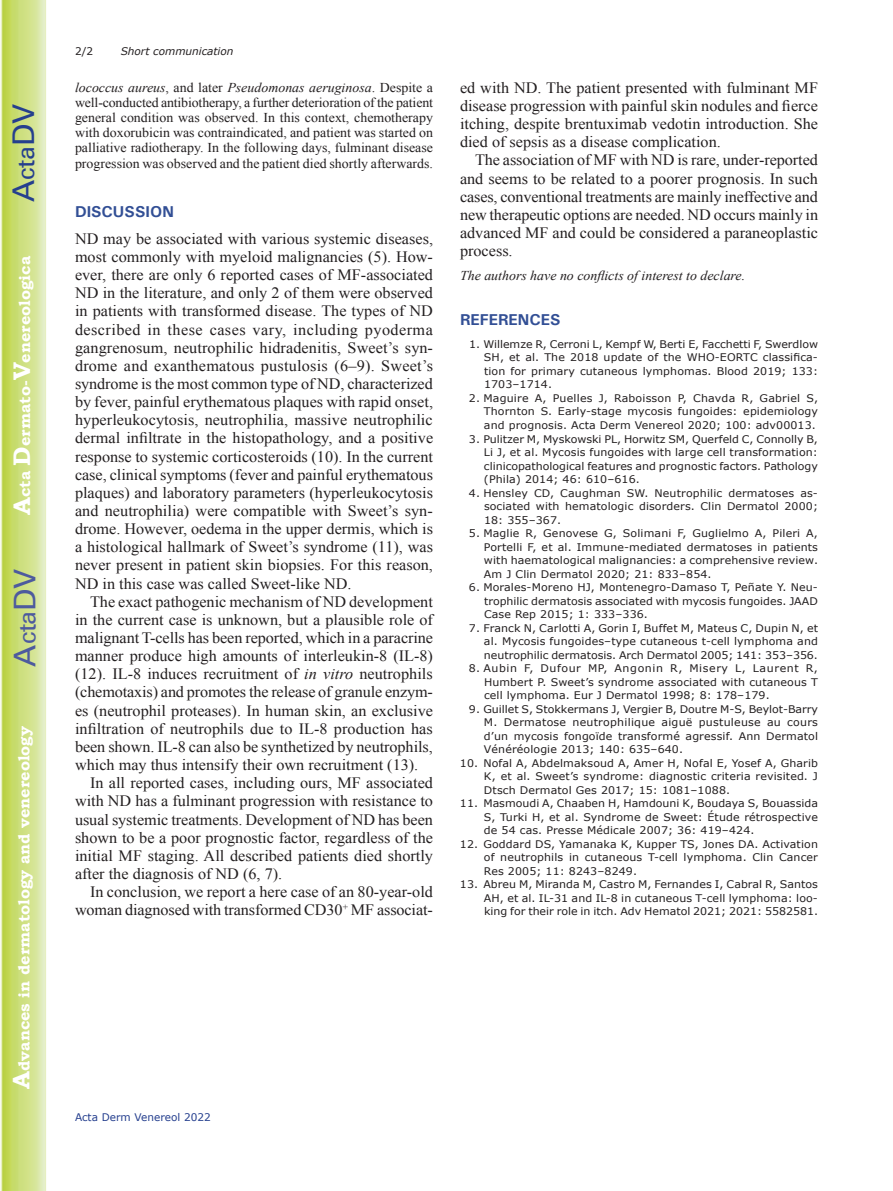
<style>
.page{position:relative;width:893px;height:1191px;background:#fff}
.page>*{position:absolute;margin:0;border:0;box-sizing:border-box;transform-origin:0 0}
.t1{font:30px "Univers";color:#4d5a9e}
.t2{font:30px "Univers";color:#253f8e}
.t3{font:15.75px/18.1px "Times New Roman";color:#231f20;text-align:justify}
.t4{font:700 15.75px "Bookman Old Style";color:#fff}
.t5{font:700 15.75px "Univers";color:#324f95}
.t6{font:13.5px/15.1px "Times New Roman";color:#231f20;text-align:justify}
.t7{font:italic 13.5px "Times New Roman";color:#231f20}
.t8{font:10.5px/13.5px "Verdana";letter-spacing:.01em;color:#231f20;text-align:justify;scale:1.05 1}
.t9{font:10.5px "Verdana";color:#253f8e}
.t10{font:italic 10.5px "Verdana";color:#231f20}
.t11{font:10.5px "Verdana";letter-spacing:.01em;color:#231f20}
.s1{font-size:24px}
.s2{font-style:italic}
</style>
<div class="page">
<svg style="left:1px;top:0;width:45px;height:1191px;background:#cfe084"></svg>
<h1 class="t2" style="left:6px;top:202px;width:100px;rotate:-90deg">A<span class="s1">cta</span>DV</h1>
<p class="t4" style="left:15px;top:515px;width:260px;rotate:-90deg"><span class="s1">A</span>cta <span class="s1">D</span>ermato-<span class="s1">V</span>enereologica</p>
<h1 class="t1" style="left:7px;top:666px;width:100px;rotate:-90deg">A<span class="s1">cta</span>DV</h1>
<p class="t4" style="left:15px;top:1088px;width:364px;rotate:-90deg"><span class="s1">A</span>dvances in dermatology and venereology</p>
<p class="t11" style="left:75px;top:44px;width:20px">2/2</p>
<p class="t10" style="left:121px;top:44px;width:114px">Short communication</p>
<p class="t6" style="left:75px;top:80px;width:359px"><span class="s2">lococcus aureus</span>, and later <span class="s2">Pseudomonas aeruginosa</span>. Despite a well-conducted antibiotherapy, a further deterioration of the patient general condition was observed. In this context, chemotherapy with doxorubicin was contraindicated, and patient was started on palliative radiotherapy. In the following days, fulminant disease progression was observed and the patient died shortly afterwards.</p>
<p class="t5" style="left:75px;top:201px;width:100px">DISCUSSION</p>
<p class="t3" style="left:75px;top:229px;width:360px">ND may be associated with various systemic diseases, most commonly with myeloid malignancies (5). How&shy;ever, there are only 6 reported cases of MF-associated ND in the literature, and only 2 of them were observed in patients with transformed disease. The types of ND described in these cases vary, including pyoderma gangrenosum, neutrophilic hidradenitis, Sweet’s syn&shy;drome and exanthematous pustulosis (6–9). Sweet’s syndrome is the most common type of ND, characterized by fever, painful erythematous plaques with rapid onset, hyperleukocytosis, neutrophilia, massive neutrophilic dermal infiltrate in the histopathology, and a positive response to systemic corticosteroids (10). In the current case, clinical symptoms (fever and painful erythematous plaques) and laboratory parameters (hyperleukocytosis and neutrophilia) were compatible with Sweet’s syn&shy;drome. However, oedema in the upper dermis, which is a histological hallmark of Sweet’s syndrome (11), was never present in patient skin biopsies. For this reason, ND in this case was called Sweet-like ND.</p>
<p class="t3" style="left:90px;top:592px;width:344px">The exact pathogenic mechanism of ND development</p>
<p class="t3" style="left:75px;top:610px;width:359px">in the current case is unknown, but a plausible role of</p>
<p class="t3" style="left:75px;top:628px;width:360px">malignant T-cells has been reported, which in a paracrine</p>
<p class="t3" style="left:75px;top:646px;width:359px">manner produce high amounts of interleukin-8 (IL-8)</p>
<p class="t3" style="left:75px;top:664px;width:359px">(12). IL-8 induces recruitment of <span class="s2">in vitro</span> neutrophils</p>
<p class="t3" style="left:75px;top:683px;width:358px">(chemotaxis) and promotes the release of granule enzym-</p>
<p class="t3" style="left:75px;top:701px;width:360px">es (neutrophil proteases). In human skin, an exclusive</p>
<p class="t3" style="left:75px;top:719px;width:359px">infiltration of neutrophils due to IL-8 production has</p>
<p class="t3" style="left:75px;top:737px;width:359px">been shown. IL-8 can also be synthetized by neutrophils,</p>
<p class="t3" style="left:75px;top:755px;width:345px">which may thus intensify their own recruitment (13).</p>
<p class="t3" style="left:90px;top:773px;width:344px">In all reported cases, including ours, MF associated</p>
<p class="t3" style="left:75px;top:792px;width:360px">with ND has a fulminant progression with resistance to</p>
<p class="t3" style="left:75px;top:810px;width:360px">usual systemic treatments. Development of ND has been</p>
<p class="t3" style="left:75px;top:828px;width:359px">shown to be a poor prognostic factor, regardless of the</p>
<p class="t3" style="left:75px;top:846px;width:360px">initial MF staging. All described patients died shortly</p>
<p class="t3" style="left:75px;top:864px;width:209px">after the diagnosis of ND (6, 7).</p>
<p class="t3" style="left:90px;top:882px;width:344px">In conclusion, we report a here case of an 80-year-old</p>
<p class="t3" style="left:75px;top:900px;width:358px">woman diagnosed with transformed CD30<sup>+</sup> MF associat-</p>
<p class="t3" style="left:460px;top:79px;width:360px">ed with ND. The patient presented with fulminant MF disease progression with painful skin nodules and fierce itching, despite brentuximab vedotin introduction. She died of sepsis as a disease complication.</p>
<p class="t3" style="left:460px;top:151px;width:360px;text-indent:15px">The association of MF with ND is rare, under-reported and seems to be related to a poorer prognosis. In such cases, conventional treatments are mainly ineffective and new therapeutic options are needed. ND occurs mainly in advanced MF and could be considered a paraneoplastic process.</p>
<p class="t7" style="left:460px;top:266px;width:287px">The authors have no conflicts of interest to declare.</p>
<p class="t5" style="left:460px;top:310px;width:102px">REFERENCES</p>
<p class="t8" style="left:484px;top:337px;width:320px;text-indent:-15px">1. Willemze R, Cerroni L, Kempf W, Berti E, Facchetti F, Swerdlow SH, et al. The 2018 update of the WHO-EORTC classifica&shy;tion for primary cutaneous lymphomas. Blood 2019; 133:<br>1703–1714.</p>
<p class="t8" style="left:484px;top:391px;width:320px;text-indent:-15px">2. Maguire A, Puelles J, Raboisson P, Chavda R, Gabriel S, Thornton S. Early-stage mycosis fungoides: epidemiology and prognosis. Acta Derm Venereol 2020; 100: adv00013.</p>
<p class="t8" style="left:484px;top:432px;width:320px;text-indent:-15px">3. Pulitzer M, Myskowski PL, Horwitz SM, Querfeld C, Connolly B, Li J, et al. Mycosis fungoides with large cell transformation: clinicopathological features and prognostic factors. Pathology (Phila) 2014; 46: 610–616.</p>
<p class="t8" style="left:484px;top:486px;width:320px;text-indent:-15px">4. Hensley CD, Caughman SW. Neutrophilic dermatoses as&shy;sociated with hematologic disorders. Clin Dermatol 2000; 18: 355–367.</p>
<p class="t8" style="left:484px;top:526px;width:320px;text-indent:-15px">5. Maglie R, Genovese G, Solimani F, Guglielmo A, Pileri A, Portelli F, et al. Immune-mediated dermatoses in patients with haematological malignancies: a comprehensive review.<br>Am J Clin Dermatol 2020; 21: 833–854.</p>
<p class="t8" style="left:484px;top:580px;width:320px;text-indent:-15px">6. Morales-Moreno HJ, Montenegro-Damaso T, Peñate Y. Neu&shy;trophilic dermatosis associated with mycosis fungoides. JAAD Case Rep 2015; 1: 333–336.</p>
<p class="t8" style="left:484px;top:621px;width:320px;text-indent:-15px">7. Franck N, Carlotti A, Gorin I, Buffet M, Mateus C, Dupin N, et al. Mycosis fungoides–type cutaneous t-cell lymphoma and neutrophilic dermatosis. Arch Dermatol 2005; 141: 353–356.</p>
<p class="t8" style="left:484px;top:661px;width:320px;text-indent:-15px">8. Aubin F, Dufour MP, Angonin R, Misery L, Laurent R, Humbert P. Sweet’s syndrome associated with cutaneous T cell lymphoma. Eur J Dermatol 1998; 8: 178–179.</p>
<p class="t8" style="left:484px;top:702px;width:320px;text-indent:-15px">9. Guillet S, Stokkermans J, Vergier B, Doutre M-S, Beylot-Barry M. Dermatose neutrophilique aiguë pustuleuse au cours d’un mycosis fongoïde transformé agressif. Ann Dermatol Vénéréologie 2013; 140: 635–640.</p>
<p class="t8" style="left:484px;top:756px;width:320px;text-indent:-24px">10. Nofal A, Abdelmaksoud A, Amer H, Nofal E, Yosef A, Gharib K, et al. Sweet’s syndrome: diagnostic criteria revisited. J Dtsch Dermatol Ges 2017; 15: 1081–1088.</p>
<p class="t8" style="left:484px;top:796px;width:320px;text-indent:-24px">11. Masmoudi A, Chaaben H, Hamdouni K, Boudaya S, Bouassida S, Turki H, et al. Syndrome de Sweet: Étude rétrospective de 54 cas. Presse Médicale 2007; 36: 419–424.</p>
<p class="t8" style="left:484px;top:837px;width:320px;text-indent:-24px">12. Goddard DS, Yamanaka K, Kupper TS, Jones DA. Activation of neutrophils in cutaneous T-cell lymphoma. Clin Cancer Res 2005; 11: 8243–8249.</p>
<p class="t8" style="left:484px;top:877px;width:320px;text-indent:-24px">13. Abreu M, Miranda M, Castro M, Fernandes I, Cabral R, Santos AH, et al. IL-31 and IL-8 in cutaneous T-cell lymphoma: loo&shy;king for their role in itch. Adv Hematol 2021; 2021: 5582581.</p>
<p class="t9" style="left:75px;top:1110px;width:137px">Acta Derm Venereol 2022</p>
</div>
